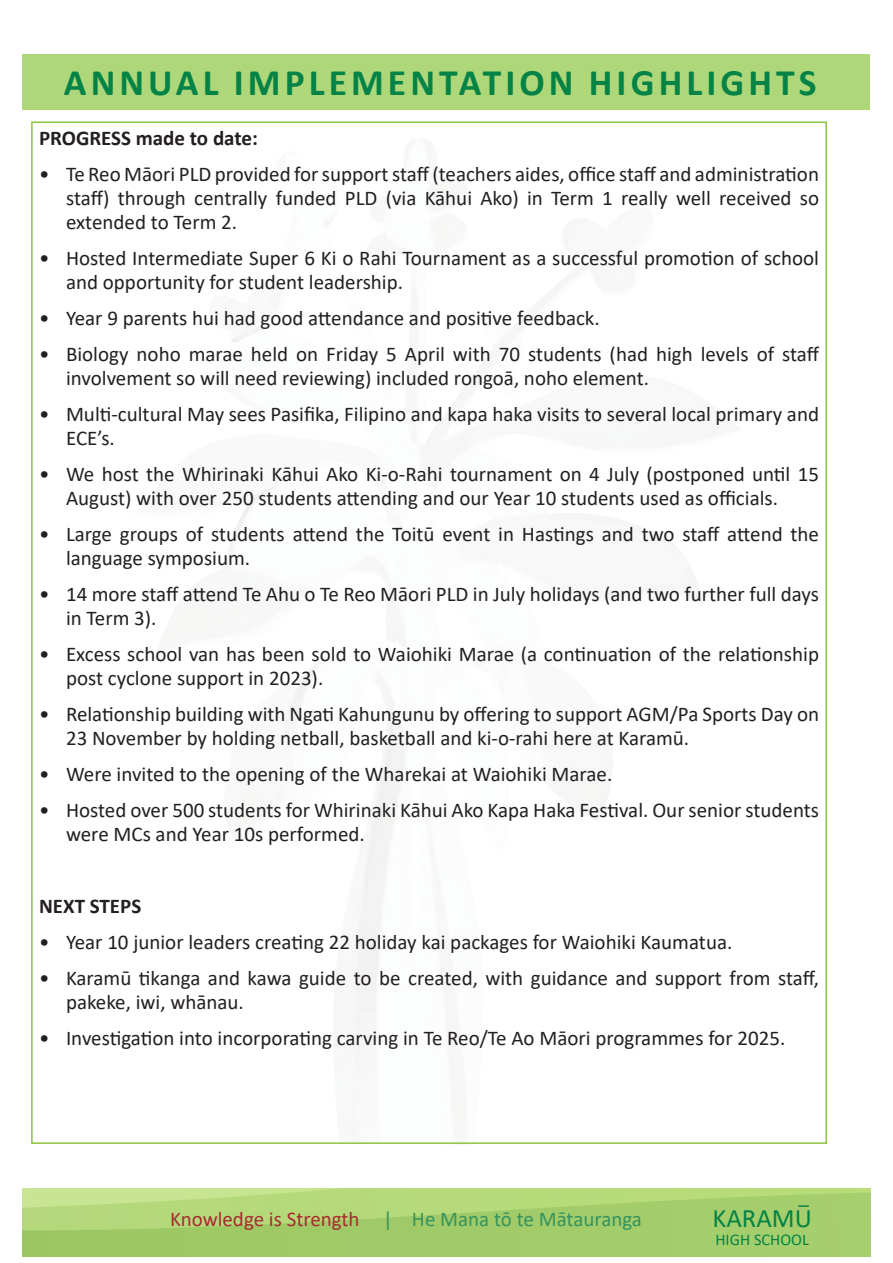
<style>
.page{position:relative;width:893px;height:1263px;background:#fff}
.page>*{position:absolute;margin:0;border:0;box-sizing:border-box;transform-origin:0 0}
.headings{font:700 37.5px "Calibri";letter-spacing:.11em;color:#038345}
.t1{font:26.7px "Calibri";color:#038345}
.t2{font:21px/24px "Calibri";color:#231f20}
.t3{font:21px "Calibri";color:#35935d}
.t4{font:700 21px "Calibri";color:#231f20}
.t5{font:16.35px "Calibri";color:#038345}
.s1{color:#a72b30}
</style>
<div class="page">
<div style="left:23px;top:54px;width:847px;height:55px;background:#aed779"></div>
<svg style="left:23px;top:1188px;width:847px;height:68px;background:#aad170"></svg>
<svg style="left:798px;top:1205px;width:11px;height:2px"></svg>
<p class="headings" style="left:64px;top:56px;width:754px">ANNUAL IMPLEMENTATION HIGHLIGHTS</p>
<p class="t4" style="left:39px;top:123px;width:220px">PROGRESS made to date:</p>
<p class="t2" style="left:66px;top:162px;width:754px;text-align:justify;text-indent:-27px">• Te Reo Māori PLD provided for support staff (teachers aides, office staff and administration staff) through centrally funded PLD (via Kāhui Ako) in Term 1 really well received so extended to Term 2.</p>
<p class="t2" style="left:66px;top:246px;width:754px;text-indent:-27px">• Hosted Intermediate Super 6 Ki o Rahi Tournament as a successful promotion of school and opportunity for student leadership.</p>
<p class="t2" style="left:39px;top:306px;width:562px">• Year 9 parents hui had good attendance and positive feedback.</p>
<p class="t2" style="left:66px;top:342px;width:755px;text-indent:-27px">• Biology noho marae held on Friday 5 April with 70 students (had high levels of staff involvement so will need reviewing) included rongoā, noho element.</p>
<p class="t2" style="left:66px;top:402px;width:754px;text-indent:-27px">• Multi-cultural May sees Pasifika, Filipino and kapa haka visits to several local primary and<br>ECE’s.</p>
<p class="t2" style="left:66px;top:462px;width:755px;text-indent:-27px">• We host the Whirinaki Kāhui Ako Ki-o-Rahi tournament on 4 July (postponed until 15<br>August) with over 250 students attending and our Year 10 students used as officials.</p>
<p class="t2" style="left:66px;top:522px;width:755px;text-indent:-27px">• Large groups of students attend the Toitū event in Hastings and two staff attend the language symposium.</p>
<p class="t2" style="left:66px;top:582px;width:755px;text-indent:-27px">• 14 more staff attend Te Ahu o Te Reo Māori PLD in July holidays (and two further full days in Term 3).</p>
<p class="t2" style="left:66px;top:642px;width:754px;text-indent:-27px">• Excess school van has been sold to Waiohiki Marae (a continuation of the relationship post cyclone support in 2023).</p>
<p class="t2" style="left:66px;top:702px;width:755px;text-indent:-27px">• Relationship building with Ngati Kahungunu by offering to support AGM/Pa Sports Day on<br>23 November by holding netball, basketball and ki-o-rahi here at Karamū.</p>
<p class="t2" style="left:39px;top:762px;width:575px">• Were invited to the opening of the Wharekai at Waiohiki Marae.</p>
<p class="t2" style="left:66px;top:798px;width:755px;text-indent:-27px">• Hosted over 500 students for Whirinaki Kāhui Ako Kapa Haka Festival. Our senior students were MCs and Year 10s performed.</p>
<p class="t4" style="left:39px;top:891px;width:104px">NEXT STEPS</p>
<p class="t2" style="left:39px;top:930px;width:695px">• Year 10 junior leaders creating 22 holiday kai packages for Waiohiki Kaumatua.</p>
<p class="t2" style="left:66px;top:966px;width:755px;text-indent:-27px">• Karamū tikanga and kawa guide to be created, with guidance and support from staff, pakeke, iwi, whānau.</p>
<p class="t2" style="left:39px;top:1026px;width:748px">• Investigation into incorporating carving in Te Reo/Te Ao Māori programmes for 2025.</p>
<p class="t3" style="left:170px;top:1204px;width:473px"><span class="s1">Knowledge is Strength</span> | He Mana tō te Mātauranga</p>
<p class="t1" style="left:712px;top:1199px;width:101px">KARAMU</p>
<p class="t5" style="left:715px;top:1228px;width:95px">HIGH SCHOOL</p>
</div>
